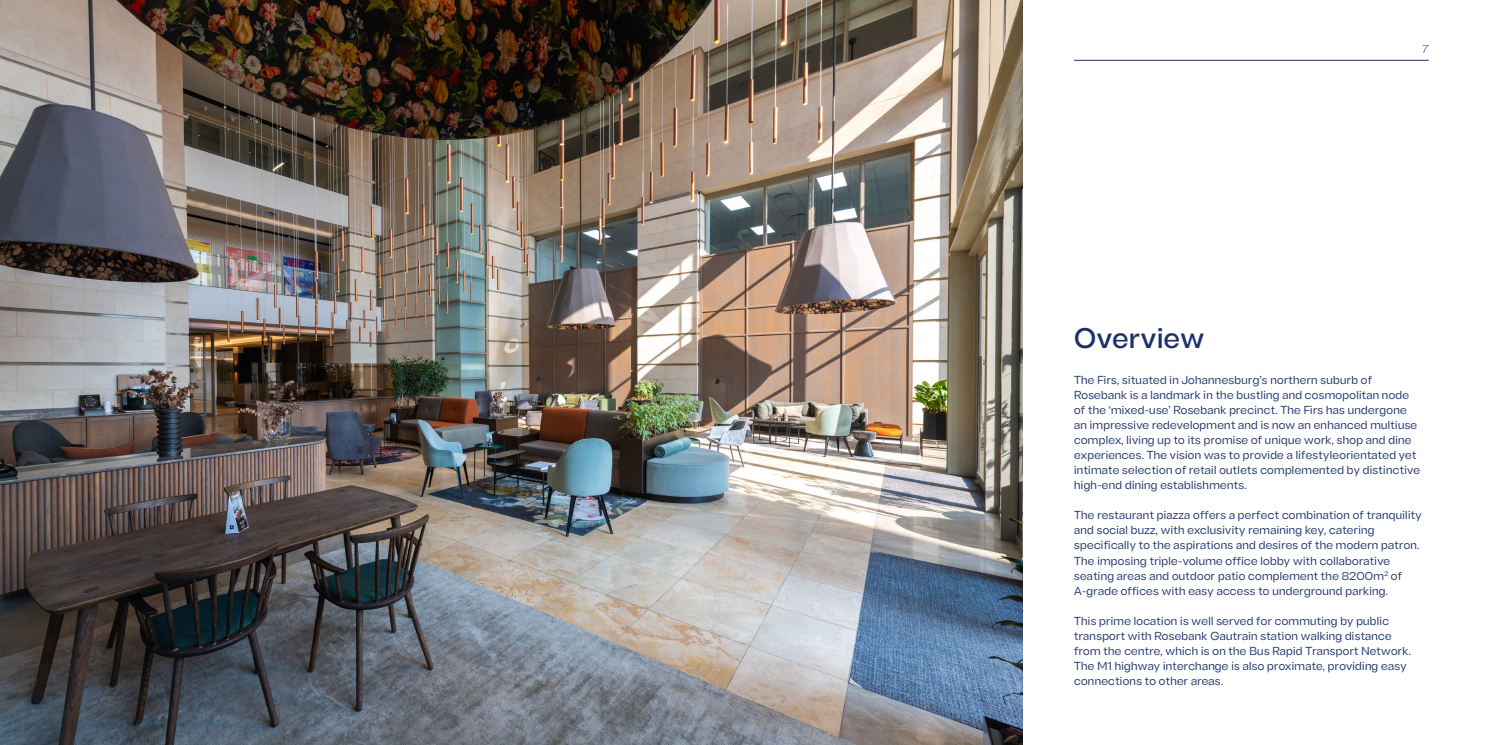
<style>
.page{position:relative;width:1489px;height:745px;background:#fff}
.page>*{position:absolute;margin:0;border:0;box-sizing:border-box;transform-origin:0 0}
.t1{font:500 27.5px "Sherika";letter-spacing:.02em;color:#1d306a}
.t2{font:11.25px/15px "Sherika";letter-spacing:.03em;color:#1d306a}
.t3{font:300 11.25px "Sherika";color:#1d306a}
</style>
<div class="page">
<hr style="left:1074px;top:60px;width:354px;height:1px;background:#1d306a">
<img style="left:0;top:0;width:1022px;height:744px">
<p class="t3" style="left:1422px;top:42px;width:8px">7</p>
<h1 class="t1" style="left:1074px;top:321px;width:131px">Overview</h1>
<p class="t2" style="left:1074px;top:372px;width:347px">The Firs, situated in Johannesburg’s northern suburb of Rosebank is a landmark in the bustling and cosmopolitan node of the ‘mixed-use’ Rosebank precinct. The Firs has undergone an impressive redevelopment and is now an enhanced multiuse complex, living up to its promise of unique work, shop and dine experiences. The vision was to provide a lifestyleorientated yet intimate selection of retail outlets complemented by distinctive high-end dining establishments.</p>
<p class="t2" style="left:1074px;top:507px;width:349px">The restaurant piazza offers a perfect combination of tranquility and social buzz, with exclusivity remaining key, catering specifically to the aspirations and desires of the modern patron.<br>The imposing triple-volume office lobby with collaborative seating areas and outdoor patio complement the 8200m<sup>2</sup> of A-grade offices with easy access to underground parking.</p>
<p class="t2" style="left:1074px;top:612px;width:338px">This prime location is well served for commuting by public transport with Rosebank Gautrain station walking distance from the centre, which is on the Bus Rapid Transport Network.<br>The M1 highway interchange is also proximate, providing easy connections to other areas.</p>
</div>
